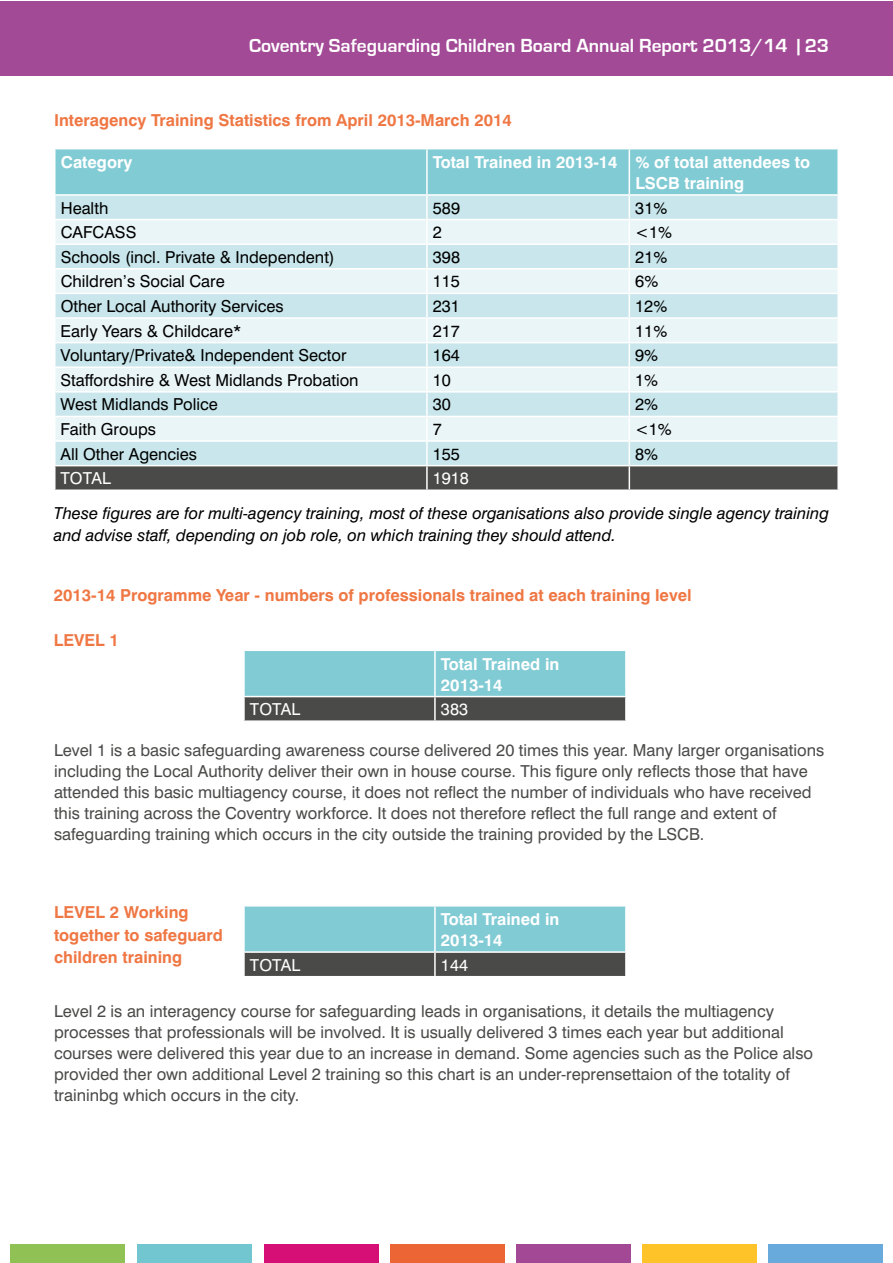
<style>
.page{position:relative;width:893px;height:1263px;background:#fff}
.page>*{position:absolute;margin:0;border:0;box-sizing:border-box;transform-origin:0 0}
.t1{font:700 19.5px "Eurostile";color:#fff}
.t2{font:16.5px/21px "Swiss 721 BT";color:#4a4a49}
.t3{font:16.5px "Swiss 721 BT";color:#000}
.t4{font:700 16.5px/22.5px "Swiss 721 BT";color:#ef7744}
.t5{font:italic 16.5px/21.6px "Swiss 721 BT";color:#000}
.t6{font:700 16.5px/21px "Swiss 721 BT";color:#fff}
.t7{font:16.5px "Swiss 721 BT";color:#fff}
</style>
<div class="page">
<div style="left:0;top:1px;width:892px;height:75px;background:#a24a96"></div>
<div style="left:10px;top:1244px;width:115px;height:19px;background:#8fc154"></div>
<div style="left:137px;top:1244px;width:115px;height:19px;background:#71c6cf"></div>
<div style="left:264px;top:1244px;width:115px;height:19px;background:#d50f76"></div>
<div style="left:390px;top:1244px;width:115px;height:19px;background:#eb6634"></div>
<div style="left:516px;top:1244px;width:114px;height:19px;background:#a24895"></div>
<div style="left:642px;top:1244px;width:115px;height:19px;background:#fdc329"></div>
<div style="left:768px;top:1244px;width:115px;height:19px;background:#68aadc"></div>
<svg style="left:55px;top:149px;width:783px;height:340px;background:#c5dee2"></svg>
<hr style="left:837px;top:466px;width:2px;height:23px;background:#fff">
<svg style="left:245px;top:651px;width:380px;height:69px;background:#6fa0a6"></svg>
<hr style="left:434px;top:651px;width:2px;height:45px;background:#fff">
<hr style="left:243px;top:696px;width:192px;height:1px;background:#fff">
<hr style="left:435px;top:696px;width:192px;height:1px;background:#fff">
<hr style="left:434px;top:697px;width:2px;height:23px;background:#fff">
<svg style="left:245px;top:906px;width:380px;height:70px;background:#6f9fa5"></svg>
<hr style="left:434px;top:906px;width:2px;height:45px;background:#fff">
<hr style="left:243px;top:951px;width:192px;height:2px;background:#fff">
<hr style="left:435px;top:951px;width:192px;height:2px;background:#fff">
<hr style="left:434px;top:953px;width:2px;height:23px;background:#fff">
<p class="t1" style="left:249px;top:37px;width:582px">Coventry Safeguarding Children Board Annual Report 2013/14 | 23</p>
<p class="t4" style="left:54px;top:108px;width:459px">Interagency Training Statistics from April 2013-March 2014</p>
<p class="t6" style="left:61px;top:151px;width:73px">Category</p>
<p class="t6" style="left:635px;top:151px;width:176px;text-indent:-202px">Total Trained in 2013-14 % of total attendees to<br>LSCB training</p>
<p class="t3" style="left:61px;top:198px;width:49px">Health</p>
<p class="t3" style="left:433px;top:198px;width:29px">589</p>
<p class="t3" style="left:635px;top:198px;width:34px">31%</p>
<p class="t3" style="left:61px;top:222px;width:77px">CAFCASS</p>
<p class="t3" style="left:433px;top:222px;width:11px">2</p>
<p class="t3" style="left:635px;top:222px;width:38px">&lt;1%</p>
<p class="t3" style="left:61px;top:247px;width:275px">Schools (incl. Private &amp; Independent)</p>
<p class="t3" style="left:433px;top:247px;width:29px">398</p>
<p class="t3" style="left:635px;top:247px;width:34px">21%</p>
<p class="t3" style="left:61px;top:271px;width:166px">Children’s Social Care</p>
<p class="t3" style="left:433px;top:271px;width:29px">115</p>
<p class="t3" style="left:635px;top:271px;width:25px">6%</p>
<p class="t3" style="left:61px;top:296px;width:224px">Other Local Authority Services</p>
<p class="t3" style="left:433px;top:296px;width:29px">231</p>
<p class="t3" style="left:635px;top:296px;width:34px">12%</p>
<p class="t3" style="left:61px;top:321px;width:182px">Early Years &amp; Childcare*</p>
<p class="t3" style="left:433px;top:321px;width:29px">217</p>
<p class="t3" style="left:635px;top:321px;width:34px">11%</p>
<p class="t3" style="left:61px;top:345px;width:287px">Voluntary/Private&amp; Independent Sector</p>
<p class="t3" style="left:433px;top:345px;width:29px">164</p>
<p class="t3" style="left:635px;top:345px;width:25px">9%</p>
<p class="t3" style="left:61px;top:370px;width:300px">Staffordshire &amp; West Midlands Probation</p>
<p class="t3" style="left:433px;top:370px;width:20px">10</p>
<p class="t3" style="left:635px;top:370px;width:25px">1%</p>
<p class="t3" style="left:61px;top:394px;width:159px">West Midlands Police</p>
<p class="t3" style="left:433px;top:394px;width:20px">30</p>
<p class="t3" style="left:635px;top:394px;width:25px">2%</p>
<p class="t3" style="left:61px;top:419px;width:97px">Faith Groups</p>
<p class="t3" style="left:433px;top:419px;width:11px">7</p>
<p class="t3" style="left:635px;top:419px;width:38px">&lt;1%</p>
<p class="t3" style="left:61px;top:444px;width:138px">All Other Agencies</p>
<p class="t3" style="left:433px;top:444px;width:29px">155</p>
<p class="t3" style="left:635px;top:444px;width:25px">8%</p>
<p class="t7" style="left:61px;top:468px;width:52px">TOTAL</p>
<p class="t7" style="left:433px;top:468px;width:38px">1918</p>
<p class="t5" style="left:54px;top:502px;width:777px">These figures are for multi-agency training, most of these organisations also provide single agency training and advise staff, depending on job role, on which training they should attend.</p>
<p class="t4" style="left:54px;top:584px;width:639px">2013-14 Programme Year - numbers of professionals trained at each training level</p>
<p class="t4" style="left:54px;top:629px;width:67px">LEVEL 1</p>
<p class="t6" style="left:441px;top:653px;width:120px">Total Trained in<br>2013-14</p>
<p class="t7" style="left:250px;top:699px;width:52px">TOTAL</p>
<p class="t7" style="left:441px;top:699px;width:29px">383</p>
<p class="t2" style="left:54px;top:740px;width:772px">Level 1 is a basic safeguarding awareness course delivered 20 times this year. Many larger organisations including the Local Authority deliver their own in house course. This figure only reflects those that have attended this basic multiagency course, it does not reflect the number of individuals who have received this training across the Coventry workforce. It does not therefore reflect the full range and extent of safeguarding training which occurs in the city outside the training provided by the LSCB.</p>
<p class="t4" style="left:54px;top:901px;width:171px">LEVEL 2 Working together to safeguard children training</p>
<p class="t6" style="left:441px;top:908px;width:120px">Total Trained in<br>2013-14</p>
<p class="t7" style="left:250px;top:955px;width:52px">TOTAL</p>
<p class="t7" style="left:441px;top:955px;width:29px">144</p>
<p class="t2" style="left:54px;top:1001px;width:761px">Level 2 is an interagency course for safeguarding leads in organisations, it details the multiagency processes that professionals will be involved. It is usually delivered 3 times each year but additional courses were delivered this year due to an increase in demand. Some agencies such as the Police also provided ther own additional Level 2 training so this chart is an under-reprensettaion of the totality of traininbg which occurs in the city.</p>
</div>
